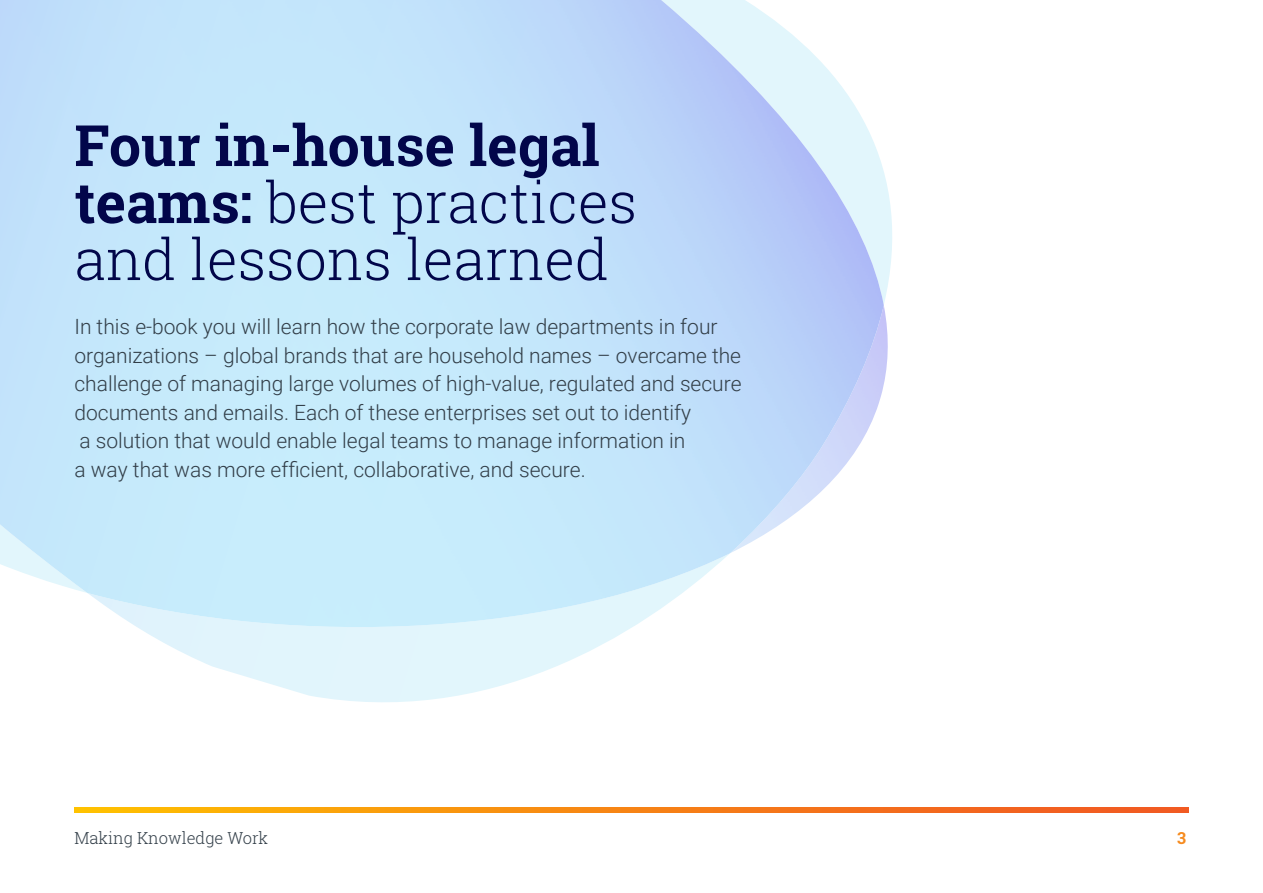
<style>
.page{position:relative;width:1263px;height:893px;background:#fff}
.page>*{position:absolute;margin:0;border:0;box-sizing:border-box;transform-origin:0 0}
.t1{font:300 57px/57px "Roboto Slab";color:#02064a}
.t2{font:300 21px/28.5px "Roboto";color:#323e48}
.t3{font:300 16.5px "Roboto Slab";color:#323e48}
.t4{font:700 16.5px "Roboto Slab";color:#f68b1f}
.s1{font-weight:700}
</style>
<div class="page">
<svg style="left:74px;top:808px;width:1114px;height:4px;background:#f78613"></svg>
<img style="left:178px;top:173px;width:714px;height:529px">
<img style="left:0;top:0;width:884px;height:650px">
<h1 class="t1" style="left:74px;top:115px;width:564px"><span class="s1">Four in-house legal teams:</span> best practices and lessons learned</h1>
<p class="t2" style="left:74px;top:312px;width:669px">In this e-book you will learn how the corporate law departments in four organizations – global brands that are household names – overcame the challenge of managing large volumes of high-value, regulated and secure documents and emails. Each of these enterprises set out to identify<br>a solution that would enable legal teams to manage information in<br>a way that was more efficient, collaborative, and secure.</p>
<p class="t3" style="left:74px;top:827px;width:195px">Making Knowledge Work</p>
<p class="t4" style="left:1177px;top:827px;width:10px">3</p>
</div>
